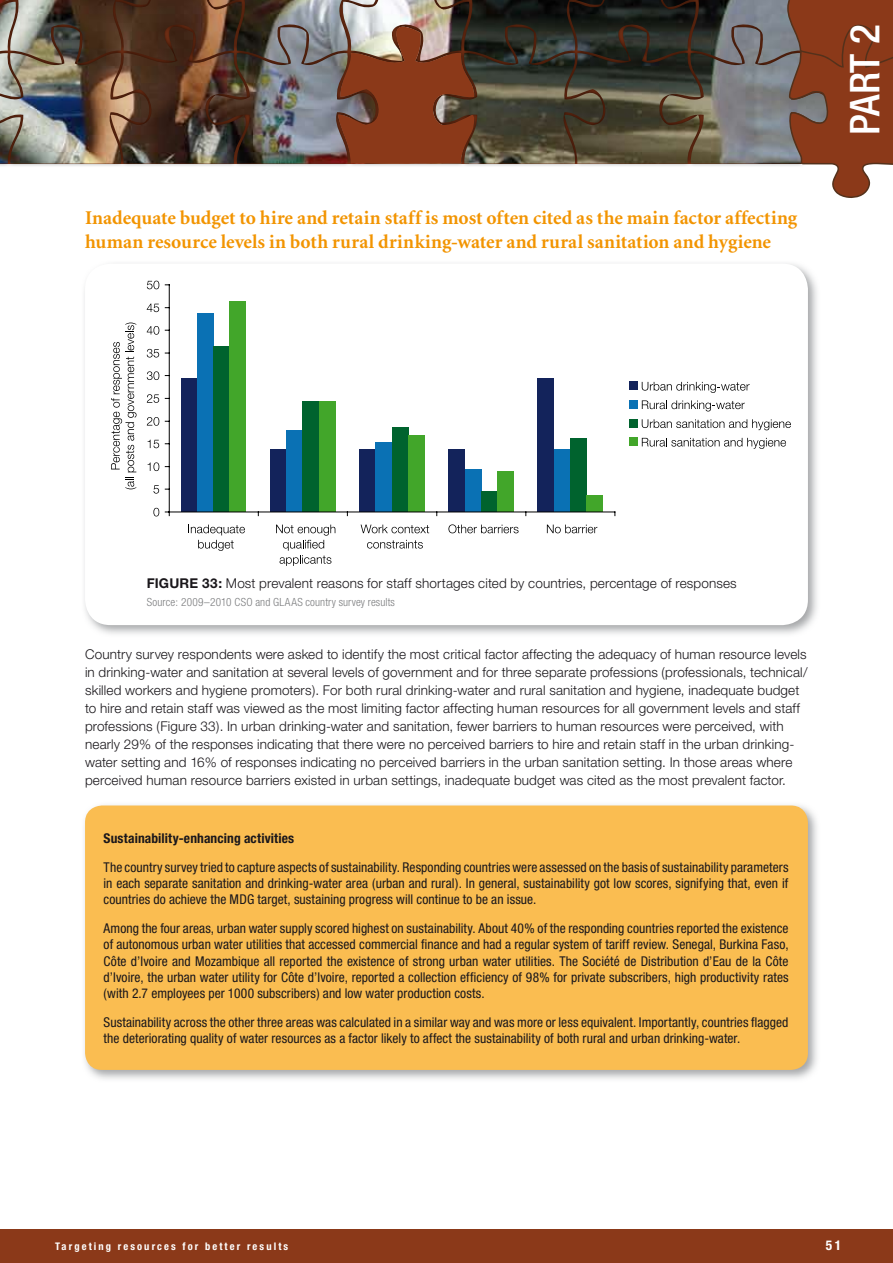
<style>
.page{position:relative;width:893px;height:1263px;background:#fff}
.page>*{position:absolute;margin:0;border:0;box-sizing:border-box;transform-origin:0 0}
.t1{font:500 condensed 41.1px "Helvetica Neue";color:#fff}
.t2{font:700 19.5px/23.4px "Minion";letter-spacing:.005em;color:#f29400}
.t3{font:condensed 13.5px/16.2px "Helvetica Neue";letter-spacing:.005em;color:#1a171b;text-align:justify}
.t4{font:300 13.5px/18px "Helvetica Neue";letter-spacing:.01em;color:#1a171b}
.t5{font:700 condensed 13.5px "Helvetica Neue";letter-spacing:.01em;color:#1a171b}
.t6{font:700 condensed 13.5px "Helvetica Neue";color:#fff}
.t7{font:300 condensed 11.25px "Helvetica Neue";letter-spacing:.01em;color:#7b7c7e}
.t8{font:700 condensed 10.5px "Helvetica Neue";letter-spacing:.2em;color:#fff}
.s1{font-weight:700}
</style>
<div class="page">
<img style="left:0;top:125px;width:781px;height:41px">
<img style="left:0;top:0;width:781px;height:125px">
<div style="left:0;top:1229px;width:893px;height:34px;background:#8b3919"></div>
<svg style="left:781px;top:0;width:112px;height:198px;background:#955a43"></svg>
<img style="left:84px;top:263px;width:733px;height:371px">
<div style="left:85px;top:264px;width:723px;height:361px;background:#fff;border-radius:26px"></div>
<div style="left:181px;top:379px;width:16px;height:133px;background:#13235b"></div>
<div style="left:270px;top:449px;width:16px;height:63px;background:#13235b"></div>
<div style="left:359px;top:449px;width:16px;height:63px;background:#13235b"></div>
<div style="left:449px;top:449px;width:16px;height:63px;background:#13235b"></div>
<div style="left:538px;top:379px;width:16px;height:133px;background:#13235b"></div>
<div style="left:197px;top:314px;width:17px;height:198px;background:#0a71b4"></div>
<div style="left:286px;top:430px;width:17px;height:82px;background:#0a71b4"></div>
<div style="left:375px;top:442px;width:17px;height:70px;background:#0a71b4"></div>
<div style="left:465px;top:469px;width:16px;height:43px;background:#0a71b4"></div>
<div style="left:554px;top:450px;width:16px;height:62px;background:#0a71b4"></div>
<div style="left:214px;top:346px;width:16px;height:166px;background:#00632e"></div>
<div style="left:303px;top:402px;width:16px;height:110px;background:#00632e"></div>
<div style="left:392px;top:428px;width:16px;height:84px;background:#00632e"></div>
<div style="left:481px;top:491px;width:16px;height:21px;background:#00632e"></div>
<div style="left:570px;top:438px;width:16px;height:74px;background:#00632e"></div>
<div style="left:230px;top:301px;width:16px;height:211px;background:#42a62a"></div>
<div style="left:319px;top:402px;width:16px;height:110px;background:#42a62a"></div>
<div style="left:408px;top:435px;width:16px;height:77px;background:#42a62a"></div>
<div style="left:497px;top:472px;width:17px;height:40px;background:#42a62a"></div>
<div style="left:586px;top:495px;width:17px;height:17px;background:#42a62a"></div>
<hr style="left:169px;top:285px;width:1px;height:227px;background:#000">
<hr style="left:169px;top:512px;width:446px;height:1px;background:#000">
<svg style="left:153px;top:508px;width:6px;height:8px"></svg>
<svg style="left:153px;top:485px;width:6px;height:9px"></svg>
<svg style="left:148px;top:462px;width:11px;height:9px"></svg>
<svg style="left:148px;top:440px;width:11px;height:8px"></svg>
<svg style="left:147px;top:417px;width:12px;height:9px"></svg>
<svg style="left:147px;top:394px;width:12px;height:9px"></svg>
<svg style="left:147px;top:371px;width:12px;height:9px"></svg>
<svg style="left:147px;top:349px;width:12px;height:8px"></svg>
<svg style="left:147px;top:326px;width:12px;height:9px"></svg>
<svg style="left:147px;top:304px;width:12px;height:8px"></svg>
<svg style="left:147px;top:281px;width:12px;height:8px"></svg>
<svg style="left:188px;top:525px;width:57px;height:26px"></svg>
<svg style="left:276px;top:525px;width:59px;height:41px"></svg>
<svg style="left:361px;top:525px;width:68px;height:8px"></svg>
<svg style="left:367px;top:540px;width:56px;height:9px"></svg>
<svg style="left:448px;top:524px;width:71px;height:9px"></svg>
<svg style="left:547px;top:525px;width:50px;height:8px"></svg>
<svg style="left:111px;top:323px;width:26px;height:166px"></svg>
<div style="left:629px;top:381px;width:9px;height:9px;background:#13235b"></div>
<svg style="left:642px;top:382px;width:108px;height:11px"></svg>
<div style="left:629px;top:400px;width:9px;height:9px;background:#0a71b4"></div>
<svg style="left:642px;top:400px;width:103px;height:11px"></svg>
<div style="left:629px;top:419px;width:9px;height:9px;background:#00632e"></div>
<svg style="left:642px;top:419px;width:149px;height:11px"></svg>
<div style="left:629px;top:437px;width:9px;height:9px;background:#42a62a"></div>
<svg style="left:642px;top:438px;width:144px;height:11px"></svg>
<img style="left:338px;top:25px;width:138px;height:139px">
<img style="left:84px;top:805px;width:733px;height:274px">
<div style="left:85px;top:805px;width:723px;height:265px;background:#fabd51;border-radius:17px"></div>
<h2 class="t2" style="left:85px;top:207px;width:714px">Inadequate budget to hire and retain staff is most often cited as the main factor affecting human resource levels in both rural drinking-water and rural sanitation and hygiene</h2>
<h1 class="t1" style="left:840px;top:135px;width:112px;rotate:-90deg">part 2</h1>
<p class="t4" style="left:147px;top:574px;width:592px"><span class="s1">FIGURE 33:</span> Most prevalent reasons for staff shortages cited by countries, percentage of responses</p>
<p class="t7" style="left:147px;top:595px;width:250px">Source: 2009–2010 CSO and GLAAS country survey results</p>
<p class="t4" style="left:85px;top:645px;width:724px">Country survey respondents were asked to identify the most critical factor affecting the adequacy of human resource levels in drinking-water and sanitation at several levels of government and for three separate professions (professionals, technical/ skilled workers and hygiene promoters). For both rural drinking-water and rural sanitation and hygiene, inadequate budget to hire and retain staff was viewed as the most limiting factor affecting human resources for all government levels and staff professions (Figure 33). In urban drinking-water and sanitation, fewer barriers to human resources were perceived, with nearly 29% of the responses indicating that there were no perceived barriers to hire and retain staff in the urban drinking&shy;water setting and 16% of responses indicating no perceived barriers in the urban sanitation setting. In those areas where perceived human resource barriers existed in urban settings, inadequate budget was cited as the most prevalent factor.</p>
<p class="t5" style="left:104px;top:830px;width:192px">Sustainability-enhancing activities</p>
<p class="t3" style="left:104px;top:859px;width:686px">The country survey tried to capture aspects of sustainability. Responding countries were assessed on the basis of sustainability parameters in each separate sanitation and drinking-water area (urban and rural). In general, sustainability got low scores, signifying that, even if countries do achieve the MDG target, sustaining progress will continue to be an issue.</p>
<p class="t3" style="left:104px;top:920px;width:687px">Among the four areas, urban water supply scored highest on sustainability. About 40% of the responding countries reported the existence of autonomous urban water utilities that accessed commercial finance and had a regular system of tariff review. Senegal, Burkina Faso, Côte d’Ivoire and Mozambique all reported the existence of strong urban water utilities. The Société de Distribution d’Eau de la Côte d’Ivoire, the urban water utility for Côte d’Ivoire, reported a collection efficiency of 98% for private subscribers, high productivity rates (with 2.7 employees per 1000 subscribers) and low water production costs.</p>
<p class="t3" style="left:104px;top:1014px;width:686px">Sustainability across the other three areas was calculated in a similar way and was more or less equivalent. Importantly, countries flagged the deteriorating quality of water resources as a factor likely to affect the sustainability of both rural and urban drinking-water.</p>
<p class="t8" style="left:55px;top:1240px;width:234px">targeting resources for better results</p>
<p class="t6" style="left:826px;top:1237px;width:17px">51</p>
</div>
